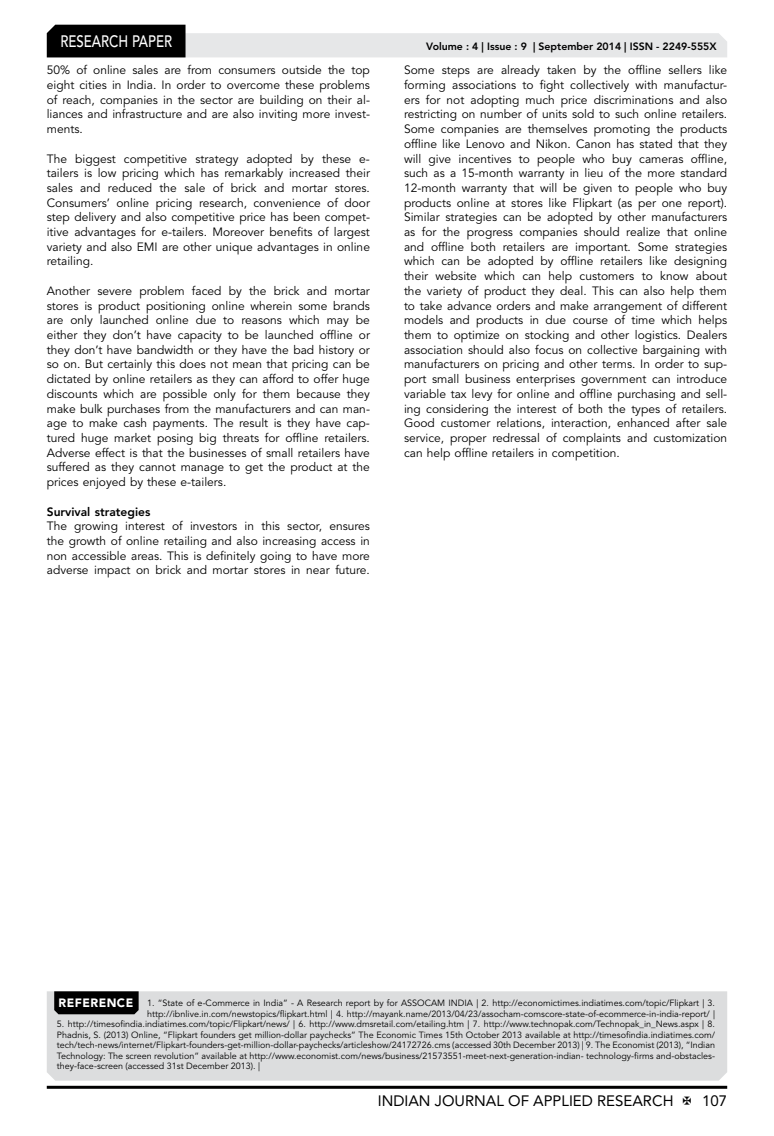
<style>
.page{position:relative;width:774px;height:1136px;background:#fff}
.page>*{position:absolute;margin:0;border:0;box-sizing:border-box;transform-origin:0 0}
.t1{font:500 16.5px "Avenir LT Std";color:#fff;scale:.8 1}
.t2{font:15px "Avenir LT Std";color:#000}
.t3{font:12px/14.7px "Avenir LT Std";color:#000;text-align:justify}
.t4{font:800 12px "Avenir LT Std";color:#000}
.t5{font:800 10.5px "Avenir LT Std";color:#000}
.t6{font:9px/10.5px "Avenir LT Std";color:#000;text-align:right}
.s1{font-weight:900;font-size:12px;color:#fff}
</style>
<div class="page">
<hr style="left:47px;top:1085px;width:680px;height:3px;background:#000">
<svg style="left:47px;top:25px;width:680px;height:32px"></svg>
<div style="left:47px;top:991px;width:680px;height:89px;background:#dcddde"></div>
<svg style="left:54px;top:991px;width:85px;height:23px;background:#060606"></svg>
<h1 class="t1" style="left:60px;top:32px;width:139px">RESEARCH PAPER</h1>
<p class="t3" style="left:47px;top:63px;width:325px">50% of online sales are from consumers outside the top eight cities in India. In order to overcome these problems of reach, companies in the sector are building on their al&shy;liances and infrastructure and are also inviting more invest&shy;ments.</p>
<p class="t3" style="left:47px;top:151px;width:325px">The biggest competitive strategy adopted by these e&shy;tailers is low pricing which has remarkably increased their sales and reduced the sale of brick and mortar stores.<br>Consumers’ online pricing research, convenience of door step delivery and also competitive price has been compet&shy;itive advantages for e-tailers. Moreover benefits of largest variety and also EMI are other unique advantages in online retailing.</p>
<p class="t3" style="left:47px;top:284px;width:325px">Another severe problem faced by the brick and mortar stores is product positioning online wherein some brands are only launched online due to reasons which may be either they don’t have capacity to be launched offline or they don’t have bandwidth or they have the bad history or so on. But certainly this does not mean that pricing can be dictated by online retailers as they can afford to offer huge discounts which are possible only for them because they make bulk purchases from the manufacturers and can man&shy;age to make cash payments. The result is they have cap&shy;tured huge market posing big threats for offline retailers.<br>Adverse effect is that the businesses of small retailers have suffered as they cannot manage to get the product at the prices enjoyed by these e-tailers.</p>
<p class="t4" style="left:47px;top:504px;width:105px">Survival strategies</p>
<p class="t3" style="left:47px;top:519px;width:325px">The growing interest of investors in this sector, ensures the growth of online retailing and also increasing access in non accessible areas. This is definitely going to have more adverse impact on brick and mortar stores in near future.</p>
<p class="t5" style="left:426px;top:41px;width:292px">Volume : 4 | Issue : 9 | September 2014 | ISSN - 2249-555X</p>
<p class="t3" style="left:404px;top:63px;width:325px">Some steps are already taken by the offline sellers like forming associations to fight collectively with manufactur&shy;ers for not adopting much price discriminations and also restricting on number of units sold to such online retailers.<br>Some companies are themselves promoting the products offline like Lenovo and Nikon. Canon has stated that they will give incentives to people who buy cameras offline, such as a 15-month warranty in lieu of the more standard 12-month warranty that will be given to people who buy products online at stores like Flipkart (as per one report).<br>Similar strategies can be adopted by other manufacturers as for the progress companies should realize that online and offline both retailers are important. Some strategies which can be adopted by offline retailers like designing their website which can help customers to know about the variety of product they deal. This can also help them to take advance orders and make arrangement of different models and products in due course of time which helps them to optimize on stocking and other logistics. Dealers association should also focus on collective bargaining with manufacturers on pricing and other terms. In order to sup&shy;port small business enterprises government can introduce variable tax levy for online and offline purchasing and sell&shy;ing considering the interest of both the types of retailers.<br>Good customer relations, interaction, enhanced after sale service, proper redressal of complaints and customization can help offline retailers in competition.</p>
<p class="t6" style="left:58px;top:998px;width:658px"><span class="s1">REFERENCE</span> 1. “State of e-Commerce in India” - A Research report by for ASSOCAM INDIA | 2. http://economictimes.indiatimes.com/topic/Flipkart | 3. http://ibnlive.in.com/newstopics/flipkart.html | 4. http://mayank.name/2013/04/23/assocham-comscore-state-of-ecommerce-in-india-report/ |</p>
<p class="t6" style="left:57px;top:1019px;width:660px;text-align:justify">5. http://timesofindia.indiatimes.com/topic/Flipkart/news/ | 6. http://www.dmsretail.com/etailing.htm | 7. http://www.technopak.com/Technopak_in_News.aspx | 8.<br>Phadnis, S. (2013) Online, “Flipkart founders get million-dollar paychecks” The Economic Times 15th October 2013 available at http://timesofindia.indiatimes.com/ tech/tech-news/internet/Flipkart-founders-get-million-dollar-paychecks/articleshow/24172726.cms (accessed 30th December 2013) | 9. The Economist (2013), “Indian Technology: The screen revolution” available at http://www.economist.com/news/business/21573551-meet-next-generation-indian- technology-firms and-obstacles&shy;they-face-screen (accessed 31st December 2013). |</p>
<p class="t2" style="left:378px;top:1091px;width:297px">INDIAN JOURNAL OF APPLIED RESEARCH</p>
<p class="t2" style="left:702px;top:1091px;width:27px">107</p>
</div>
